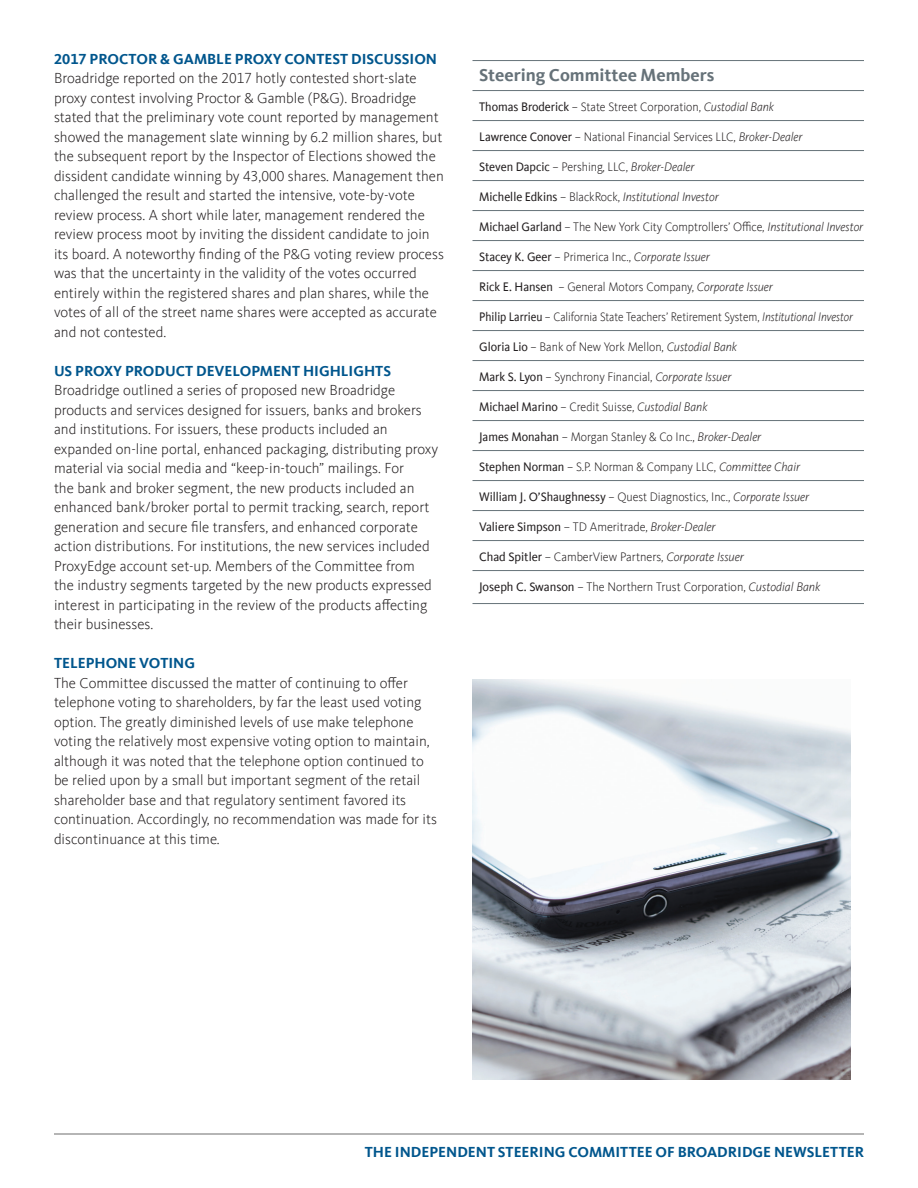
<style>
.page{position:relative;width:918px;height:1188px;background:#fff}
.page>*{position:absolute;margin:0;border:0;box-sizing:border-box;transform-origin:0 0}
.t1{font:700 18px "Kievit Offc";color:#667279}
.t2{font:300 15px/19.5px "Kievit Offc";color:#231f20}
.t3{font:700 15px "Kievit Offc";color:#00568d}
.t4{font:300 12.75px "Kievit Offc";letter-spacing:-.005em;color:#231f20;scale:.95 1}
.t5{font:300 12.75px "Kievit Offc";letter-spacing:-.005em;color:#231f20}
.t6{font:300 12.75px "Kievit Offc";letter-spacing:-.005em;color:#231f20;scale:.9 1}
.t7{font:italic 300 12.75px "Kievit Offc";letter-spacing:-.005em;color:#231f20;scale:.95 1}
.t8{font:12.75px "Kievit Offc";letter-spacing:-.005em;color:#231f20}
.s1{font-weight:400}
.s2{font-style:italic}
.s3{font-weight:400;font-style:normal}
.s4{font-style:normal}
.s5{font-weight:300}
.s6{font-weight:300;font-style:italic}
</style>
<div class="page">
<hr style="left:54px;top:1134px;width:810px;height:1px;background:#6c6d6d">
<img style="left:472px;top:679px;width:378px;height:401px">
<hr style="left:472px;top:60px;width:392px;height:1px;background:#667279">
<hr style="left:472px;top:90px;width:392px;height:1px;background:#667279">
<hr style="left:472px;top:120px;width:392px;height:1px;background:#667279">
<hr style="left:472px;top:150px;width:392px;height:1px;background:#667279">
<hr style="left:472px;top:180px;width:392px;height:1px;background:#667279">
<hr style="left:472px;top:210px;width:392px;height:1px;background:#667279">
<hr style="left:472px;top:240px;width:392px;height:1px;background:#667279">
<hr style="left:472px;top:270px;width:392px;height:1px;background:#667279">
<hr style="left:472px;top:300px;width:392px;height:1px;background:#667279">
<hr style="left:472px;top:330px;width:392px;height:1px;background:#667279">
<hr style="left:472px;top:360px;width:392px;height:1px;background:#667279">
<hr style="left:472px;top:390px;width:392px;height:1px;background:#667279">
<hr style="left:472px;top:420px;width:392px;height:1px;background:#667279">
<hr style="left:472px;top:450px;width:392px;height:1px;background:#667279">
<hr style="left:472px;top:480px;width:392px;height:1px;background:#667279">
<hr style="left:472px;top:510px;width:392px;height:1px;background:#667279">
<hr style="left:472px;top:540px;width:392px;height:1px;background:#667279">
<hr style="left:472px;top:570px;width:392px;height:1px;background:#667279">
<hr style="left:472px;top:603px;width:392px;height:1px;background:#667279">
<p class="t3" style="left:54px;top:50px;width:385px">2017 PROCTOR &amp; GAMBLE PROXY CONTEST DISCUSSION</p>
<p class="t2" style="left:54px;top:69px;width:391px">Broadridge reported on the 2017 hotly contested short-slate proxy contest involving Proctor &amp; Gamble (P&amp;G). Broadridge stated that the preliminary vote count reported by management showed the management slate winning by 6.2 million shares, but the subsequent report by the Inspector of Elections showed the dissident candidate winning by 43,000 shares. Management then challenged the result and started the intensive, vote-by-vote review process. A short while later, management rendered the review process moot by inviting the dissident candidate to join its board. A noteworthy finding of the P&amp;G voting review process was that the uncertainty in the validity of the votes occurred entirely within the registered shares and plan shares, while the votes of all of the street name shares were accepted as accurate and not contested.</p>
<p class="t3" style="left:54px;top:362px;width:339px">US PROXY PRODUCT DEVELOPMENT HIGHLIGHTS</p>
<p class="t2" style="left:54px;top:381px;width:386px">Broadridge outlined a series of proposed new Broadridge products and services designed for issuers, banks and brokers and institutions. For issuers, these products included an expanded on-line portal, enhanced packaging, distributing proxy material via social media and “keep-in-touch” mailings. For<br>the bank and broker segment, the new products included an enhanced bank/broker portal to permit tracking, search, report generation and secure file transfers, and enhanced corporate action distributions. For institutions, the new services included ProxyEdge account set-up. Members of the Committee from the industry segments targeted by the new products expressed interest in participating in the review of the products affecting their businesses.</p>
<p class="t3" style="left:54px;top:655px;width:143px">TELEPHONE VOTING</p>
<p class="t2" style="left:54px;top:674px;width:384px">The Committee discussed the matter of continuing to offer telephone voting to shareholders, by far the least used voting option. The greatly diminished levels of use make telephone voting the relatively most expensive voting option to maintain, although it was noted that the telephone option continued to be relied upon by a small but important segment of the retail shareholder base and that regulatory sentiment favored its continuation. Accordingly, no recommendation was made for its discontinuance at this time.</p>
<p class="t1" style="left:479px;top:65px;width:237px">Steering Committee Members</p>
<p class="t4" style="left:479px;top:100px;width:312px"><span class="s1">Thomas Broderick</span> – State Street Corporation, <span class="s2">Custodial Bank</span></p>
<p class="t4" style="left:479px;top:130px;width:342px"><span class="s1">Lawrence Conover</span> – National Financial Services LLC, <span class="s2">Broker-Dealer</span></p>
<p class="t4" style="left:479px;top:160px;width:228px"><span class="s1">Steven Dapcic</span> – Pershing, LLC, <span class="s2">Broker-Dealer</span></p>
<p class="t7" style="left:479px;top:190px;width:254px"><span class="s3">Michelle Edkins</span> <span class="s4">– BlackRock,</span> Institutional Investor</p>
<p class="t4" style="left:479px;top:220px;width:406px"><span class="s1">Michael Garland</span> – The New York City Comptrollers’ Office, <span class="s2">Institutional Investor</span></p>
<p class="t4" style="left:479px;top:250px;width:244px"><span class="s1">Stacey K. Geer</span> – Primerica Inc., <span class="s2">Corporate Issuer</span></p>
<p class="t4" style="left:479px;top:280px;width:311px"><span class="s1">Rick E. Hansen</span> – General Motors Company, <span class="s2">Corporate Issuer</span></p>
<p class="t6" style="left:479px;top:310px;width:417px"><span class="s1">Philip Larrieu</span> – California State Teachers’ Retirement System, <span class="s2">Institutional Investor</span></p>
<p class="t4" style="left:479px;top:340px;width:273px"><span class="s1">Gloria Lio</span> – Bank of New York Mellon, <span class="s2">Custodial Bank</span></p>
<p class="t4" style="left:479px;top:370px;width:267px"><span class="s1">Mark S. Lyon</span> – Synchrony Financial, <span class="s2">Corporate Issuer</span></p>
<p class="t4" style="left:479px;top:400px;width:242px"><span class="s1">Michael Marino</span> – Credit Suisse, <span class="s2">Custodial Bank</span></p>
<p class="t4" style="left:479px;top:430px;width:299px"><span class="s1">James Monahan</span> – Morgan Stanley &amp; Co Inc., <span class="s2">Broker-Dealer</span></p>
<p class="t4" style="left:479px;top:460px;width:339px"><span class="s1">Stephen Norman</span> – S.P. Norman &amp; Company LLC, <span class="s2">Committee Chair</span></p>
<p class="t4" style="left:479px;top:490px;width:349px"><span class="s1">William J. O’Shaughnessy</span> – Quest Diagnostics, Inc., <span class="s2">Corporate Issuer</span></p>
<p class="t8" style="left:479px;top:520px;width:238px">Valiere Simpson <span class="s5">– TD Ameritrade,</span> <span class="s6">Broker-Dealer</span></p>
<p class="t5" style="left:479px;top:550px;width:266px"><span class="s1">Chad Spitler</span> – CamberView Partners, <span class="s2">Corporate Issuer</span></p>
<p class="t5" style="left:479px;top:580px;width:343px"><span class="s1">Joseph C. Swanson</span> – The Northern Trust Corporation, <span class="s2">Custodial Bank</span></p>
<p class="t3" style="left:365px;top:1143px;width:501px">THE INDEPENDENT STEERING COMMITTEE OF BROADRIDGE NEWSLETTER</p>
</div>
